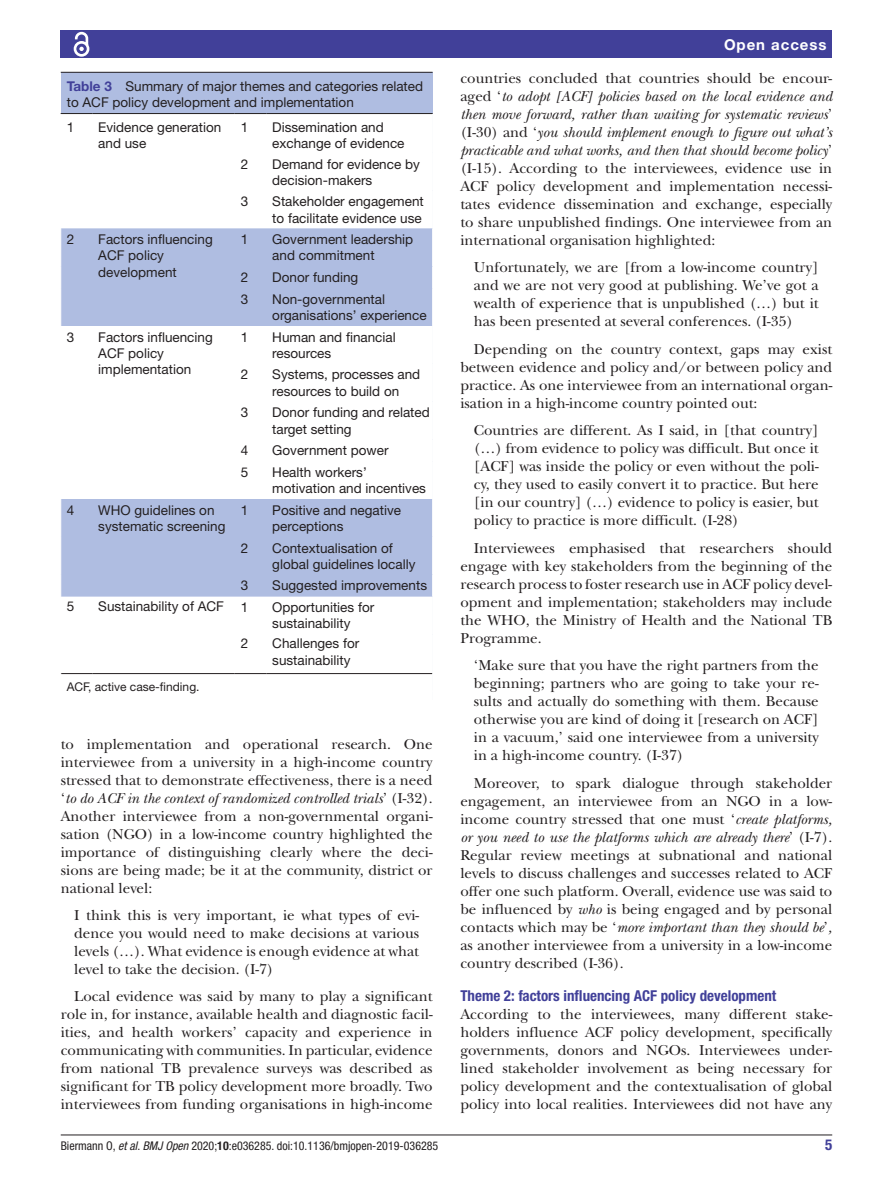
<style>
.page{position:relative;width:893px;height:1191px;background:#fff}
.page>*{position:absolute;margin:0;border:0;box-sizing:border-box;transform-origin:0 0}
.t1{font:15px/18px "New Baskerville";color:#231f20;text-align:justify}
.t2{font:700 condensed 15px "Helvetica Neue LT Std";color:#414099}
.t3{font:700 15px "Helvetica Neue LT Std";letter-spacing:.065em;color:#fff}
.t4{font:13.5px/16.2px "Helvetica Neue LT Std";color:#231f20}
.t5{font:condensed 12px "Helvetica Neue LT Std";color:#231f20}
.t6{font:12px "Helvetica Neue LT Std";color:#231f20}
.s1{font-weight:700;color:#414099}
.s2{font-style:italic}
.s3{font-weight:700}
</style>
<div class="page">
<hr style="left:61px;top:1134px;width:771px;height:1px;background:#231f20">
<div style="left:61px;top:31px;width:771px;height:27px;background:#414099"></div>
<svg style="left:73px;top:31px;width:17px;height:26px"></svg>
<div style="left:61px;top:73px;width:372px;height:627px;background:#afbde1"></div>
<hr style="left:61px;top:72px;width:372px;height:1px;background:#231f20">
<div style="left:61px;top:114px;width:371px;height:586px;background:#fff"></div>
<svg style="left:61px;top:229px;width:371px;height:367px"></svg>
<hr style="left:92px;top:673px;width:143px;height:1px;background:#231f20">
<hr style="left:61px;top:113px;width:31px;height:1px;background:#231f20">
<hr style="left:92px;top:113px;width:143px;height:1px;background:#231f20">
<hr style="left:235px;top:113px;width:31px;height:1px;background:#231f20">
<hr style="left:266px;top:113px;width:167px;height:1px;background:#231f20">
<hr style="left:235px;top:673px;width:31px;height:1px;background:#231f20">
<hr style="left:266px;top:673px;width:166px;height:1px;background:#231f20">
<hr style="left:61px;top:673px;width:31px;height:1px;background:#231f20">
<hr style="left:432px;top:114px;width:1px;height:39px;background:#fff">
<hr style="left:432px;top:153px;width:1px;height:38px;background:#fff">
<hr style="left:432px;top:191px;width:1px;height:38px;background:#fff">
<hr style="left:432px;top:229px;width:1px;height:37px;background:#fff">
<svg style="left:432px;top:266px;width:1px;height:22px"></svg>
<hr style="left:432px;top:288px;width:1px;height:38px;background:#fff">
<hr style="left:432px;top:326px;width:1px;height:38px;background:#fff">
<hr style="left:432px;top:364px;width:1px;height:38px;background:#fff">
<hr style="left:432px;top:402px;width:1px;height:37px;background:#fff">
<svg style="left:432px;top:439px;width:1px;height:22px"></svg>
<hr style="left:432px;top:461px;width:1px;height:38px;background:#fff">
<hr style="left:432px;top:499px;width:1px;height:38px;background:#fff">
<hr style="left:432px;top:537px;width:1px;height:38px;background:#fff">
<svg style="left:432px;top:575px;width:1px;height:21px"></svg>
<hr style="left:432px;top:596px;width:1px;height:38px;background:#fff">
<hr style="left:432px;top:634px;width:1px;height:39px;background:#fff">
<svg style="left:432px;top:673px;width:1px;height:27px"></svg>
<hr style="left:67px;top:690px;width:366px;height:2px;background:#fff">
<p class="t4" style="left:67px;top:77px;width:358px"><span class="s1">Table 3</span> Summary of major themes and categories related to ACF policy development and implementation</p>
<p class="t4" style="left:67px;top:119px;width:9px">1</p>
<p class="t4" style="left:98px;top:119px;width:125px">Evidence generation and use</p>
<p class="t4" style="left:241px;top:119px;width:9px">1</p>
<p class="t4" style="left:272px;top:119px;width:134px">Dissemination and exchange of evidence</p>
<p class="t4" style="left:241px;top:155px;width:9px">2</p>
<p class="t4" style="left:272px;top:155px;width:149px">Demand for evidence by decision-makers</p>
<p class="t4" style="left:241px;top:193px;width:9px">3</p>
<p class="t4" style="left:272px;top:193px;width:153px">Stakeholder engagement to facilitate evidence use</p>
<p class="t4" style="left:67px;top:231px;width:9px">2</p>
<p class="t4" style="left:98px;top:231px;width:116px">Factors influencing<br>ACF policy development</p>
<p class="t4" style="left:241px;top:231px;width:9px">1</p>
<p class="t4" style="left:272px;top:231px;width:143px">Government leadership and commitment</p>
<p class="t4" style="left:241px;top:269px;width:9px">2</p>
<p class="t4" style="left:272px;top:269px;width:88px">Donor funding</p>
<p class="t4" style="left:241px;top:291px;width:9px">3</p>
<p class="t4" style="left:272px;top:291px;width:156px">Non-governmental organisations’ experience</p>
<p class="t4" style="left:67px;top:328px;width:9px">3</p>
<p class="t4" style="left:98px;top:328px;width:116px">Factors influencing<br>ACF policy implementation</p>
<p class="t4" style="left:241px;top:328px;width:9px">1</p>
<p class="t4" style="left:272px;top:328px;width:125px">Human and financial resources</p>
<p class="t4" style="left:241px;top:366px;width:9px">2</p>
<p class="t4" style="left:272px;top:366px;width:150px">Systems, processes and resources to build on</p>
<p class="t4" style="left:241px;top:404px;width:9px">3</p>
<p class="t4" style="left:272px;top:404px;width:159px">Donor funding and related target setting</p>
<p class="t4" style="left:241px;top:442px;width:9px">4</p>
<p class="t4" style="left:272px;top:442px;width:118px">Government power</p>
<p class="t4" style="left:241px;top:464px;width:9px">5</p>
<p class="t4" style="left:272px;top:464px;width:155px">Health workers’ motivation and incentives</p>
<p class="t4" style="left:67px;top:501px;width:9px">4</p>
<p class="t4" style="left:98px;top:501px;width:129px">WHO guidelines on systematic screening</p>
<p class="t4" style="left:241px;top:501px;width:9px">1</p>
<p class="t4" style="left:272px;top:501px;width:130px">Positive and negative perceptions</p>
<p class="t4" style="left:241px;top:539px;width:9px">2</p>
<p class="t4" style="left:272px;top:539px;width:145px">Contextualisation of global guidelines locally</p>
<p class="t4" style="left:241px;top:577px;width:9px">3</p>
<p class="t4" style="left:272px;top:577px;width:156px">Suggested improvements</p>
<p class="t4" style="left:67px;top:597px;width:9px">5</p>
<p class="t4" style="left:98px;top:597px;width:152px">Sustainability of ACF 1</p>
<p class="t4" style="left:272px;top:599px;width:104px">Opportunities for sustainability</p>
<p class="t4" style="left:241px;top:635px;width:9px">2</p>
<p class="t4" style="left:272px;top:635px;width:88px">Challenges for sustainability</p>
<p class="t6" style="left:67px;top:679px;width:134px">ACF, active case-finding.</p>
<p class="t1" style="left:61px;top:735px;width:373px">to implementation and operational research. One interviewee from a university in a high-income country stressed that to demonstrate effectiveness, there is a need ‘<span class="s2">to do ACF in the context of randomized controlled trials</span>’ (I-32).<br>Another interviewee from a non-governmental organi&shy;sation (NGO) in a low-income country highlighted the importance of distinguishing clearly where the deci&shy;sions are being made; be it at the community, district or national level:</p>
<p class="t1" style="left:74px;top:906px;width:346px">I think this is very important, ie what types of evi&shy;dence you would need to make decisions at various levels (…). What evidence is enough evidence at what level to take the decision. (I-7)</p>
<p class="t1" style="left:61px;top:987px;width:373px;text-indent:14px">Local evidence was said by many to play a significant role in, for instance, available health and diagnostic facil&shy;ities, and health workers’ capacity and experience in communicating with communities. In particular, evidence from national TB prevalence surveys was described as significant for TB policy development more broadly. Two interviewees from funding organisations in high-income</p>
<p class="t3" style="left:724px;top:35px;width:104px">Open access</p>
<p class="t1" style="left:460px;top:69px;width:373px">countries concluded that countries should be encour&shy;aged ‘<span class="s2">to adopt [ACF] policies based on the local evidence and then move forward, rather than waiting for systematic reviews</span>’ (I-30) and ‘<span class="s2">you should implement enough to figure out what’s practicable and what works, and then that should become policy</span>’ (I-15). According to the interviewees, evidence use in ACF policy development and implementation necessi&shy;tates evidence dissemination and exchange, especially to share unpublished findings. One interviewee from an international organisation highlighted:</p>
<p class="t1" style="left:474px;top:258px;width:346px">Unfortunately, we are [from a low-income country] and we are not very good at publishing. We’ve got a wealth of experience that is unpublished (…) but it has been presented at several conferences. (I-35)</p>
<p class="t1" style="left:460px;top:340px;width:373px;text-indent:14px">Depending on the country context, gaps may exist between evidence and policy and/or between policy and practice. As one interviewee from an international organ&shy;isation in a high-income country pointed out:</p>
<p class="t1" style="left:474px;top:421px;width:346px">Countries are different. As I said, in [that country] (…) from evidence to policy was difficult. But once it [ACF] was inside the policy or even without the poli&shy;cy, they used to easily convert it to practice. But here [in our country] (…) evidence to policy is easier, but policy to practice is more difficult. (I-28)</p>
<p class="t1" style="left:460px;top:539px;width:373px;text-indent:14px">Interviewees emphasised that researchers should engage with key stakeholders from the beginning of the research process to foster research use in ACF policy devel&shy;opment and implementation; stakeholders may include the WHO, the Ministry of Health and the National TB Programme.</p>
<p class="t1" style="left:474px;top:656px;width:346px">‘Make sure that you have the right partners from the beginning; partners who are going to take your re&shy;sults and actually do something with them. Because otherwise you are kind of doing it [research on ACF] in a vacuum,’ said one interviewee from a university in a high-income country. (I-37)</p>
<p class="t1" style="left:460px;top:774px;width:373px;text-indent:14px">Moreover, to spark dialogue through stakeholder engagement, an interviewee from an NGO in a low&shy;income country stressed that one must ‘<span class="s2">create platforms, or you need to use the platforms which are already there</span>’ (I-7).<br>Regular review meetings at subnational and national levels to discuss challenges and successes related to ACF offer one such platform. Overall, evidence use was said to be influenced by <span class="s2">who</span> is being engaged and by personal contacts which may be ‘<span class="s2">more important than they should be</span>’<span class="s2">, </span>as another interviewee from a university in a low-income country described (I-36).</p>
<p class="t2" style="left:460px;top:987px;width:317px">Theme 2: factors influencing ACF policy development</p>
<p class="t1" style="left:460px;top:1005px;width:373px">According to the interviewees, many different stake&shy;holders influence ACF policy development, specifically governments, donors and NGOs. Interviewees under&shy;lined stakeholder involvement as being necessary for policy development and the contextualisation of global policy into local realities. Interviewees did not have any</p>
<p class="t5" style="left:61px;top:1138px;width:379px">Biermann O, <span class="s2">et al</span>. <span class="s2">BMJ Open</span> 2020;<span class="s3">10</span>:e036285. doi:10.1136/bmjopen-2019-036285</p>
<p class="t2" style="left:825px;top:1135px;width:9px">5</p>
</div>
